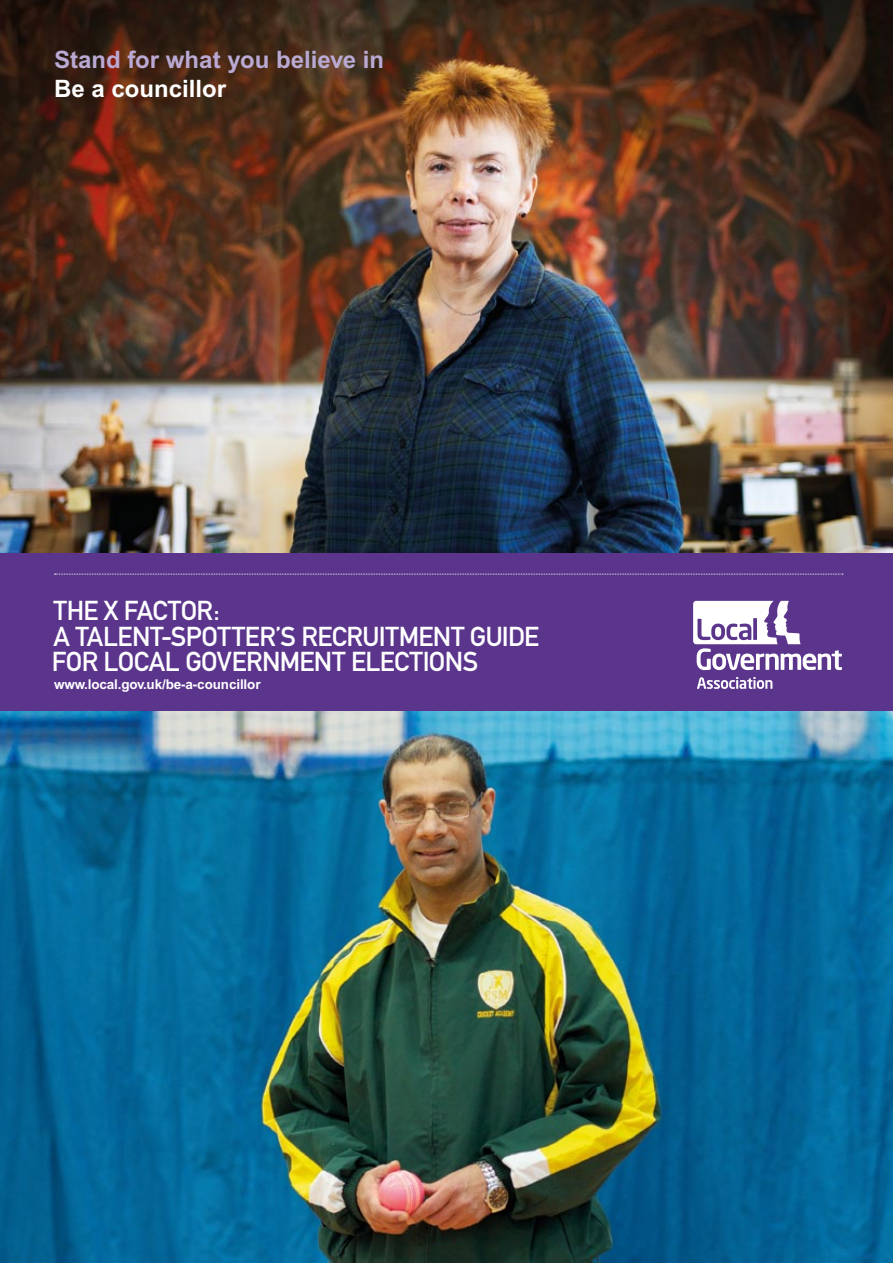
<style>
.page{position:relative;width:893px;height:1263px;background:#fff}
.page>*{position:absolute;margin:0;border:0;box-sizing:border-box;transform-origin:0 0}
.t1{font:27px/25.5px "DIN Mittelschrift";letter-spacing:-.02em;color:#fff}
.t2{font:700 24px "Arial";color:#b9a9d3}
.t3{font:700 24px "Arial";color:#fff}
.t4{font:700 13.5px "Arial";letter-spacing:-.01em;color:#fff}
</style>
<div class="page">
<img style="left:0;top:710px;width:893px;height:553px">
<img style="left:0;top:0;width:893px;height:553px">
<div style="left:0;top:553px;width:893px;height:157px;background:#5b358c"></div>
<svg style="left:697px;top:677px;width:75px;height:12px"></svg>
<svg style="left:693px;top:601px;width:149px;height:69px"></svg>
<svg style="left:55px;top:574px;width:788px;height:1px"></svg>
<p class="t2" style="left:54px;top:46px;width:332px">Stand for what you believe in</p>
<p class="t3" style="left:54px;top:74px;width:174px">Be a councillor</p>
<p class="t1" style="left:52px;top:598px;width:489px">THE X FACTOR:<br>A TALENT-SPOTTER’S RECRUITMENT GUIDE<br>FOR LOCAL GOVERNMENT ELECTIONS</p>
<p class="t4" style="left:54px;top:676px;width:208px">www.local.gov.uk/be-a-councillor</p>
</div>
